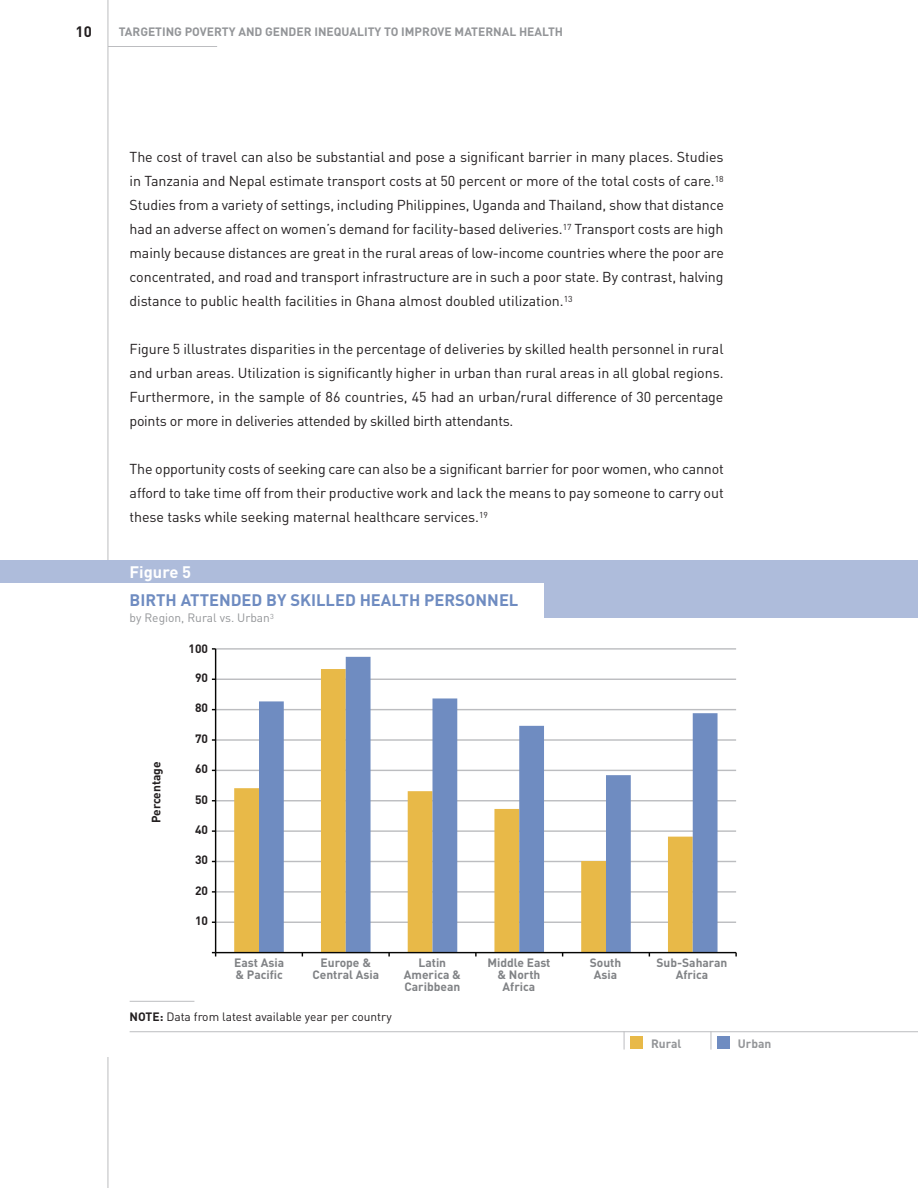
<style>
.page{position:relative;width:918px;height:1188px;background:#fff}
.page>*{position:absolute;margin:0;border:0;box-sizing:border-box;transform-origin:0 0}
.t1{font:700 16.5px "DIN";color:#6f8cc1}
.t2{font:700 16.5px "DIN";color:#fff}
.t3{font:700 15px "DIN";color:#231f20}
.t4{font:14.25px/24px "DIN";letter-spacing:-.005em;color:#231f20;text-align:justify}
.t5{font:700 12px/12px "DIN";color:#808285;text-align:center}
.t6{font:700 12px "DIN";color:#939598}
.t7{font:12px "DIN";color:#231f20}
.t8{font:700 12px "DIN";color:#231f20}
.t9{font:12px "DIN";color:#939598}
.s1{font-weight:700}
</style>
<div class="page">
<hr style="left:108px;top:0;width:1px;height:1188px;background:#bcbdc0">
<hr style="left:108px;top:46px;width:109px;height:1px;background:#bcbdc0">
<div style="left:0;top:560px;width:918px;height:496px;background:#fff"></div>
<div style="left:0;top:560px;width:918px;height:58px;background:#aebcdb"></div>
<hr style="left:216px;top:922px;width:520px;height:1px;background:#bcbdc0">
<hr style="left:216px;top:891px;width:520px;height:2px;background:#bcbdc0">
<hr style="left:216px;top:861px;width:520px;height:1px;background:#bcbdc0">
<hr style="left:216px;top:830px;width:520px;height:2px;background:#bcbdc0">
<hr style="left:216px;top:800px;width:520px;height:1px;background:#bcbdc0">
<hr style="left:216px;top:770px;width:520px;height:1px;background:#bcbdc0">
<hr style="left:216px;top:739px;width:520px;height:2px;background:#bcbdc0">
<hr style="left:216px;top:709px;width:520px;height:1px;background:#bcbdc0">
<hr style="left:216px;top:679px;width:520px;height:1px;background:#bcbdc0">
<hr style="left:216px;top:648px;width:520px;height:2px;background:#bcbdc0">
<svg style="left:234px;top:678px;width:25px;height:274px;fill:#e8b948"></svg>
<svg style="left:259px;top:657px;width:459px;height:295px"></svg>
<hr style="left:215px;top:649px;width:1px;height:304px;background:#050504">
<hr style="left:216px;top:952px;width:520px;height:1px;background:#050504">
<svg style="left:212px;top:952px;width:4px;height:4px"></svg>
<div style="left:0;top:584px;width:544px;height:45px;background:#fff"></div>
<hr style="left:130px;top:1031px;width:788px;height:1px;background:#bcbdc0">
<hr style="left:130px;top:1001px;width:64px;height:1px;background:#bcbdc0">
<div style="left:630px;top:1036px;width:13px;height:13px;background:#e8b948"></div>
<svg style="left:624px;top:1032px;width:1px;height:18px"></svg>
<div style="left:717px;top:1036px;width:13px;height:13px;background:#6f8cc1"></div>
<svg style="left:711px;top:1031px;width:1px;height:19px"></svg>
<p class="t3" style="left:76px;top:23px;width:18px">10</p>
<p class="t6" style="left:119px;top:25px;width:446px">TARGETING POVERTY AND GENDER INEQUALITY TO IMPROVE MATERNAL HEALTH</p>
<p class="t4" style="left:130px;top:145px;width:596px">The cost of travel can also be substantial and pose a significant barrier in many places. Studies in Tanzania and Nepal estimate transport costs at 50 percent or more of the total costs of care.<sup>18<br></sup>Studies from a variety of settings, including Philippines, Uganda and Thailand, show that distance had an adverse affect on women’s demand for facility-based deliveries.<sup>17</sup> Transport costs are high mainly because distances are great in the rural areas of low-income countries where the poor are concentrated, and road and transport infrastructure are in such a poor state. By contrast, halving distance to public health facilities in Ghana almost doubled utilization.<sup>13</sup></p>
<p class="t4" style="left:130px;top:337px;width:595px">Figure 5 illustrates disparities in the percentage of deliveries by skilled health personnel in rural and urban areas. Utilization is significantly higher in urban than rural areas in all global regions.<br>Furthermore, in the sample of 86 countries, 45 had an urban/rural difference of 30 percentage points or more in deliveries attended by skilled birth attendants.</p>
<p class="t4" style="left:130px;top:457px;width:596px">The opportunity costs of seeking care can also be a significant barrier for poor women, who cannot afford to take time off from their productive work and lack the means to pay someone to carry out these tasks while seeking maternal healthcare services.<sup>19</sup></p>
<p class="t2" style="left:130px;top:562px;width:63px">Figure 5</p>
<p class="t1" style="left:130px;top:591px;width:390px">BIRTH ATTENDED BY SKILLED HEALTH PERSONNEL</p>
<p class="t9" style="left:130px;top:611px;width:146px">by Region, Rural vs. Urban<sup>3</sup></p>
<p class="t8" style="left:189px;top:642px;width:21px">100</p>
<p class="t8" style="left:195px;top:671px;width:15px">90</p>
<p class="t8" style="left:195px;top:701px;width:15px">80</p>
<p class="t8" style="left:149px;top:823px;width:63px;rotate:-90deg">Percentage</p>
<p class="t8" style="left:195px;top:731px;width:15px">70</p>
<p class="t8" style="left:195px;top:762px;width:15px">60</p>
<p class="t8" style="left:195px;top:792px;width:15px">50</p>
<p class="t8" style="left:195px;top:823px;width:15px">40</p>
<p class="t8" style="left:195px;top:853px;width:15px">30</p>
<p class="t8" style="left:195px;top:883px;width:15px">20</p>
<p class="t8" style="left:195px;top:914px;width:15px">10</p>
<p class="t5" style="left:234px;top:956px;width:51px;text-align:left">East Asia &amp; Pacific</p>
<p class="t5" style="left:312px;top:956px;width:68px">Europe &amp;<br>Central Asia</p>
<p class="t5" style="left:404px;top:956px;width:59px">Latin<br>America &amp;<br>Caribbean</p>
<p class="t5" style="left:487px;top:956px;width:65px">Middle East &amp; North<br>Africa</p>
<p class="t5" style="left:590px;top:956px;width:33px">South<br>Asia</p>
<p class="t5" style="left:656px;top:956px;width:73px">Sub-Saharan<br>Africa</p>
<p class="t7" style="left:130px;top:1009px;width:264px"><span class="s1">NOTE:</span> Data from latest available year per country</p>
<p class="t6" style="left:651px;top:1037px;width:32px">Rural</p>
<p class="t6" style="left:738px;top:1037px;width:35px">Urban</p>
</div>
